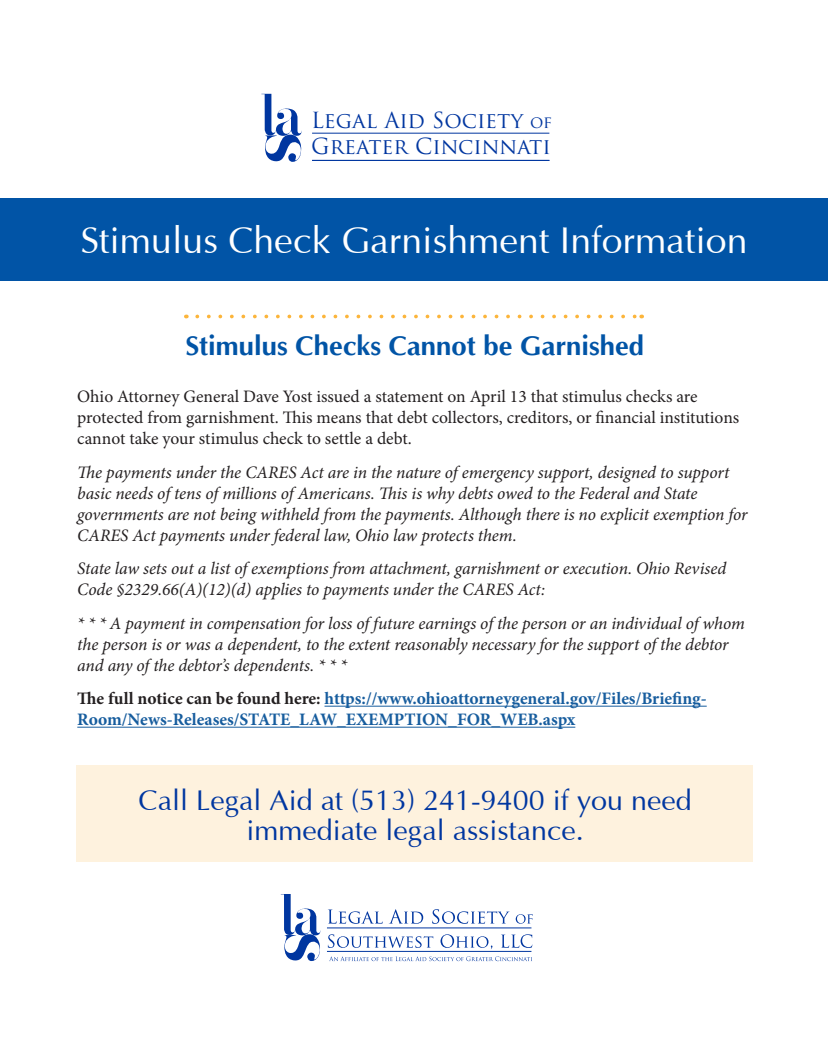
<style>
.page{position:relative;width:828px;height:1053px;background:#fff}
.page>*{position:absolute;margin:0;border:0;box-sizing:border-box;transform-origin:0 0}
.t1{font:37.5px "Optima";color:#fff}
.t2{font:28.75px/30px "Optima";color:#0036a0;text-align:center}
.t3{font:700 27.5px "Optima";color:#0154a6}
.t4{font:21.62px/26px "Trajan Pro";color:#0036a0}
.t5{font:italic 17.5px/21px "Minion Pro";letter-spacing:-.005em;color:#231f20}
.t6{font:17.5px/21px "Minion Pro";letter-spacing:-.005em;color:#231f20}
.t7{font:700 17.5px/21px "Minion Pro";color:#175d9e}
.s1{font-size:16.5px}
.s2{color:#231f20}
</style>
<div class="page">
<div style="left:0;top:198px;width:828px;height:83px;background:#0154a6"></div>
<svg style="left:261px;top:94px;width:41px;height:68px"></svg>
<hr style="left:312px;top:133px;width:237px;height:1px;background:#0036a0">
<hr style="left:312px;top:160px;width:237px;height:1px;background:#0036a0">
<hr style="left:324px;top:705px;width:382px;height:1px;background:#175d9e">
<hr style="left:77px;top:726px;width:498px;height:1px;background:#175d9e">
<svg style="left:197px;top:314px;width:438px;height:4px"></svg>
<div style="left:77px;top:765px;width:675px;height:96px;background:#fef2de"></div>
<svg style="left:281px;top:894px;width:40px;height:67px"></svg>
<svg style="left:328px;top:909px;width:55px;height:14px"></svg>
<svg style="left:390px;top:909px;width:33px;height:14px"></svg>
<svg style="left:432px;top:909px;width:77px;height:14px"></svg>
<svg style="left:515px;top:914px;width:18px;height:9px"></svg>
<svg style="left:328px;top:934px;width:105px;height:13px"></svg>
<svg style="left:440px;top:934px;width:52px;height:15px"></svg>
<svg style="left:501px;top:934px;width:31px;height:13px"></svg>
<hr style="left:327px;top:927px;width:204px;height:1px;background:#0036a0">
<hr style="left:327px;top:951px;width:204px;height:1px;background:#0036a0">
<svg style="left:329px;top:956px;width:203px;height:5px"></svg>
<p class="t4" style="left:311px;top:107px;width:242px">Legal Aid Society <span class="s1">of<br></span>Greater Cincinnati</p>
<p class="t1" style="left:80px;top:221px;width:668px">Stimulus Check Garnishment Information</p>
<p class="t3" style="left:185px;top:330px;width:460px">Stimulus Checks Cannot be Garnished</p>
<p class="t6" style="left:77px;top:386px;width:663px">Ohio Attorney General Dave Yost issued a statement on April 13 that stimulus checks are protected from garnishment. This means that debt collectors, creditors, or financial institutions cannot take your stimulus check to settle a debt.</p>
<p class="t5" style="left:77px;top:461px;width:671px">The payments under the CARES Act are in the nature of emergency support, designed to support basic needs of tens of millions of Americans. This is why debts owed to the Federal and State governments are not being withheld from the payments. Although there is no explicit exemption for CARES Act payments under federal law, Ohio law protects them.</p>
<p class="t5" style="left:77px;top:558px;width:650px">State law sets out a list of exemptions from attachment, garnishment or execution. Ohio Revised<br>Code §2329.66(A)(12)(d) applies to payments under the CARES Act:</p>
<p class="t5" style="left:77px;top:612px;width:669px">* * * A payment in compensation for loss of future earnings of the person or an individual of whom the person is or was a dependent, to the extent reasonably necessary for the support of the debtor and any of the debtor’s dependents. * * *</p>
<p class="t7" style="left:77px;top:688px;width:631px"><span class="s2">The full notice can be found here:</span> https://www.ohioattorneygeneral.gov/Files/Briefing-<br>Room/News-Releases/STATE_LAW_EXEMPTION_FOR_WEB.aspx</p>
<p class="t2" style="left:138px;top:787px;width:554px">Call Legal Aid at (513) 241-9400 if you need immediate legal assistance.</p>
</div>
